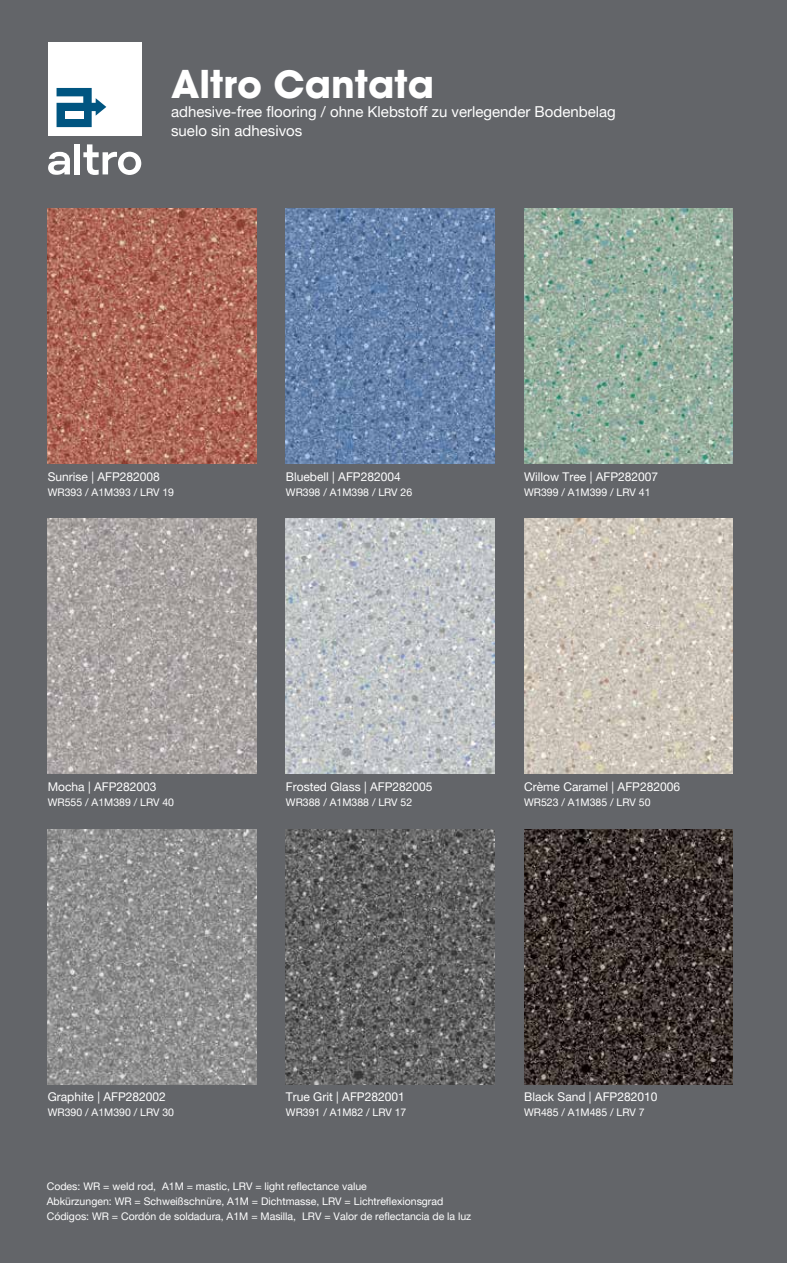
<style>
.page{position:relative;width:787px;height:1263px;background:#636569}
.page>*{position:absolute;margin:0;border:0;box-sizing:border-box;transform-origin:0 0}
.t1{font:700 37.5px "Avant Garde";color:#fff}
.t2{font:15px/18.9px "Helvetica Neue LT Pro";color:#fff}
.t3{font:12px "Helvetica Neue LT Pro";color:#fff}
.t4{font:10.5px/15px "Helvetica Neue LT Pro";color:#fff}
</style>
<div class="page">
<div style="left:74px;top:144px;width:6px;height:30px;background:#fff"></div>
<svg style="left:48px;top:152px;width:22px;height:23px"></svg>
<svg style="left:83px;top:144px;width:58px;height:31px"></svg>
<div style="left:48px;top:43px;width:93px;height:93px;background:#fff"></div>
<svg style="left:57px;top:88px;width:49px;height:39px"></svg>
<div style="left:65px;top:112px;width:18px;height:7px;background:#fff"></div>
<img style="left:48px;top:208px;width:208px;height:255px">
<img style="left:48px;top:519px;width:208px;height:255px">
<img style="left:48px;top:829px;width:208px;height:255px">
<img style="left:286px;top:208px;width:208px;height:255px">
<img style="left:286px;top:519px;width:208px;height:255px">
<img style="left:286px;top:829px;width:208px;height:255px">
<img style="left:524px;top:208px;width:208px;height:255px">
<img style="left:524px;top:519px;width:208px;height:255px">
<img style="left:524px;top:829px;width:208px;height:255px">
<h1 class="t1" style="left:171px;top:60px;width:264px">Altro Cantata</h1>
<h2 class="t2" style="left:171px;top:102px;width:446px">adhesive-free flooring / ohne Klebstoff zu verlegender Bodenbelag suelo sin adhesivos</h2>
<p class="t3" style="left:48px;top:469px;width:114px">Sunrise | AFP282008</p>
<p class="t4" style="left:48px;top:484px;width:128px">WR393 / A1M393 / LRV 19</p>
<p class="t3" style="left:286px;top:469px;width:116px">Bluebell | AFP282004</p>
<p class="t4" style="left:286px;top:484px;width:128px">WR398 / A1M398 / LRV 26</p>
<p class="t3" style="left:524px;top:469px;width:136px">Willow Tree | AFP282007</p>
<p class="t4" style="left:524px;top:484px;width:128px">WR399 / A1M399 / LRV 41</p>
<p class="t3" style="left:48px;top:779px;width:110px">Mocha | AFP282003</p>
<p class="t4" style="left:48px;top:794px;width:128px">WR555 / A1M389 / LRV 40</p>
<p class="t3" style="left:286px;top:779px;width:148px">Frosted Glass | AFP282005</p>
<p class="t4" style="left:286px;top:794px;width:128px">WR388 / A1M388 / LRV 52</p>
<p class="t3" style="left:524px;top:779px;width:157px">Crème Caramel | AFP282006</p>
<p class="t4" style="left:524px;top:794px;width:128px">WR523 / A1M385 / LRV 50</p>
<p class="t3" style="left:48px;top:1090px;width:120px">Graphite | AFP282002</p>
<p class="t4" style="left:48px;top:1105px;width:128px">WR390 / A1M390 / LRV 30</p>
<p class="t3" style="left:286px;top:1090px;width:120px">True Grit | AFP282001</p>
<p class="t4" style="left:286px;top:1105px;width:122px">WR391 / A1M82 / LRV 17</p>
<p class="t4" style="left:47px;top:1179px;width:426px">Codes: WR = weld rod, A1M = mastic, LRV = light reflectance value<br>Abkürzungen: WR = Schweißschnüre, A1M = Dichtmasse, LRV = Lichtreflexionsgrad<br>Códigos: WR = Cordón de soldadura, A1M = Masilla, LRV = Valor de reflectancia de la luz</p>
<p class="t3" style="left:524px;top:1090px;width:135px">Black Sand | AFP282010</p>
<p class="t4" style="left:524px;top:1105px;width:122px">WR485 / A1M485 / LRV 7</p>
</div>
